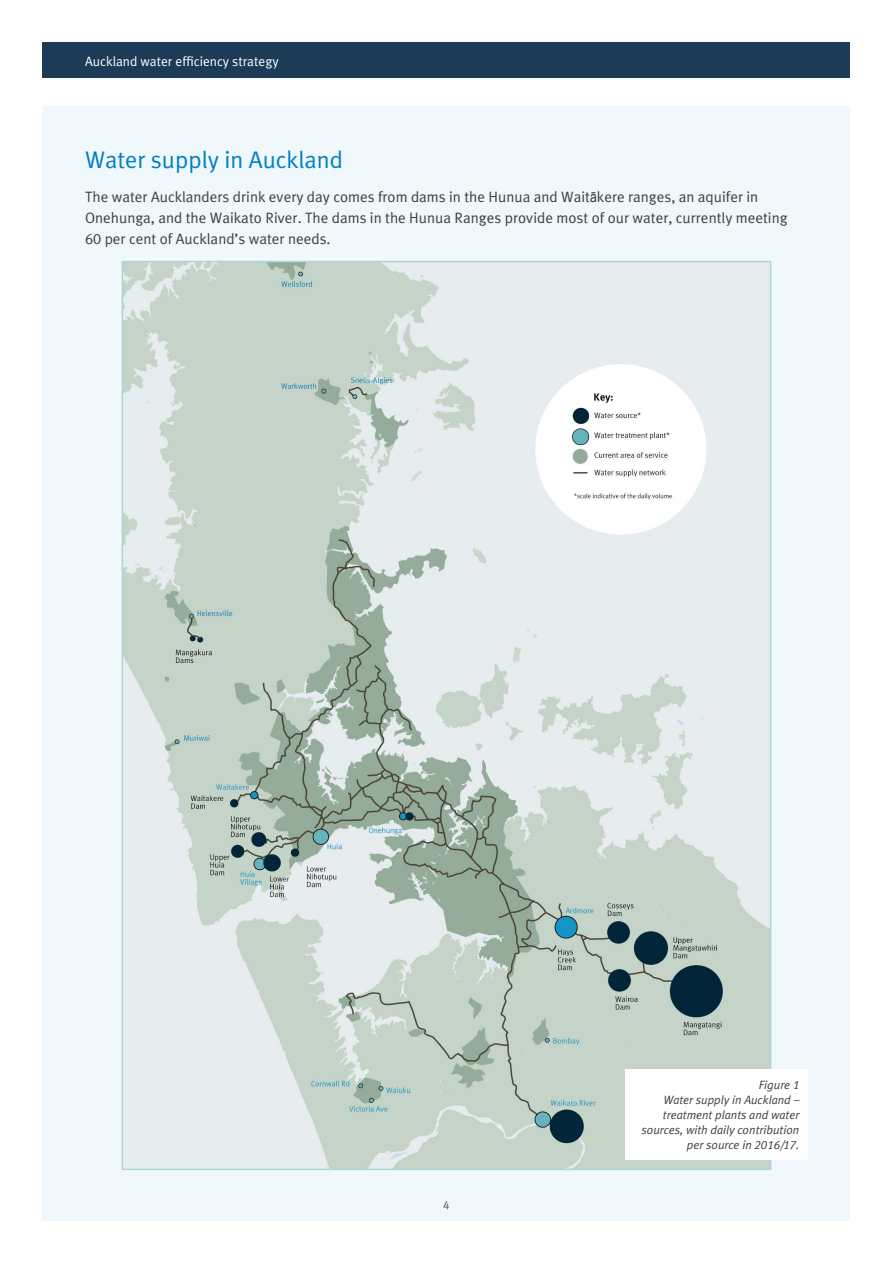
<style>
.page{position:relative;width:893px;height:1263px;background:#fff}
.page>*{position:absolute;margin:0;border:0;box-sizing:border-box;transform-origin:0 0}
.t1{font:24px "Meta Plus Normal";color:#0080c6}
.t2{font:15px/21px "Meta Plus Normal";color:#3e3e3f}
.t3{font:13.5px "Meta Plus Normal";color:#fff}
.t4{font:italic 12px/15px "Meta Plus Normal";color:#3e3e3f;text-align:right}
.t5{font:12px "Meta Plus Normal Caps";color:#44546d}
.s1{font-family:"Arial Narrow"}
.s2{font-family:"Meta Plus Normal Caps"}
</style>
<div class="page">
<div style="left:43px;top:106px;width:807px;height:1114px;background:#f1f8fc"></div>
<div style="left:43px;top:43px;width:807px;height:35px;background:#1c3b57"></div>
<img style="left:124px;top:263px;width:645px;height:905px">
<div style="left:625px;top:1069px;width:183px;height:90px;background:#fff"></div>
<p class="t3" style="left:85px;top:53px;width:195px">Auckland water efficiency strategy</p>
<p class="t1" style="left:85px;top:146px;width:259px">Water supply in Auckland</p>
<p class="t2" style="left:85px;top:186px;width:704px">The water Aucklanders drink every day comes from dams in the Hunua and Wait<span class="s1">ā</span>kere ranges, an aquifer in<br>Onehunga, and the Waikato River. The dams in the Hunua Ranges provide most of our water, currently meeting<br><span class="s2">60</span> per cent of Auckland’s water needs.</p>
<p class="t5" style="left:443px;top:1198px;width:8px">4</p>
<p class="t4" style="left:759px;top:1077px;width:42px">Figure <span class="s2">1</span></p>
<p class="t4" style="left:641px;top:1092px;width:160px">Water supply in Auckland – treatment plants and water sources, with daily contribution per source in <span class="s2">2016/17.</span></p>
</div>
